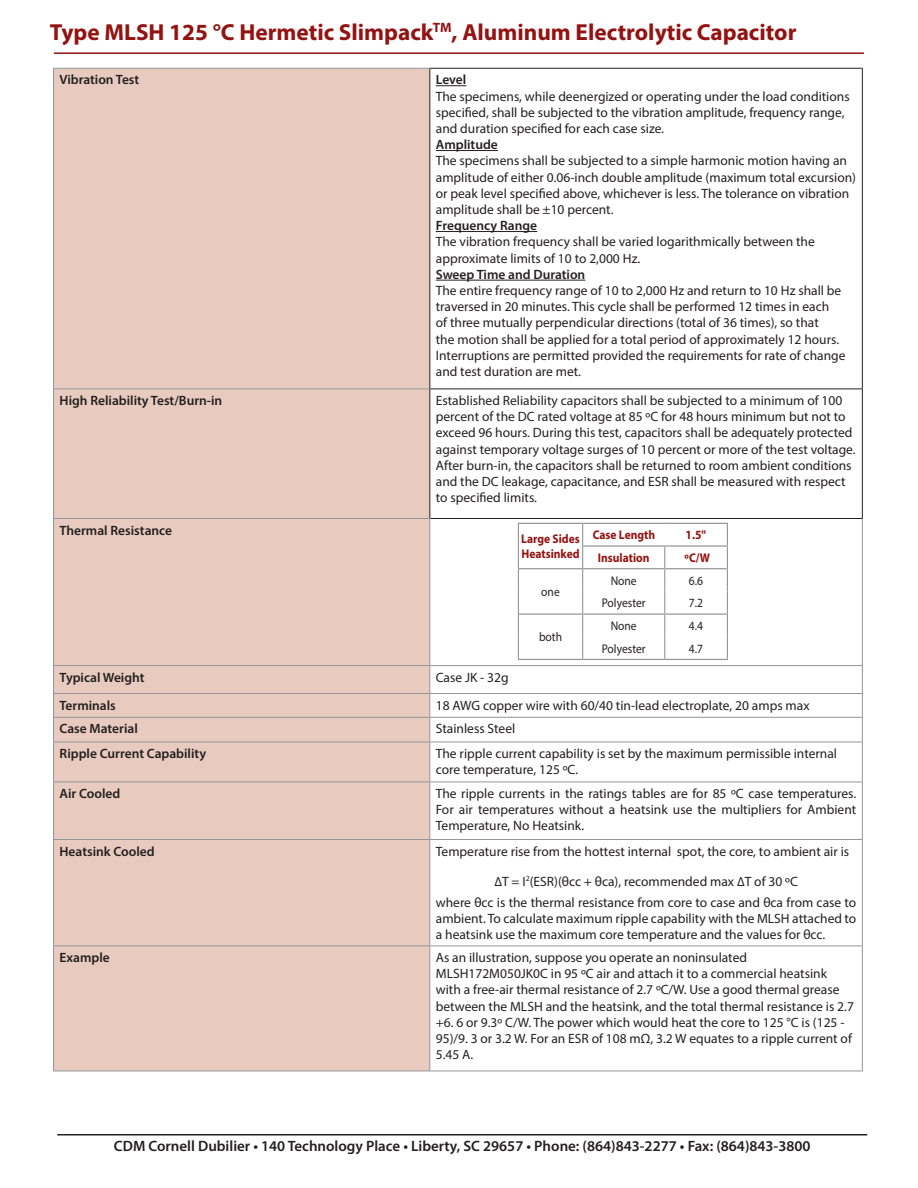
<style>
.page{position:relative;width:918px;height:1188px;background:#fff}
.page>*{position:absolute;margin:0;border:0;box-sizing:border-box;transform-origin:0 0}
.t1{font:700 23.25px "Myriad Pro";color:#931312}
.t2{font:600 15px "Myriad Pro";color:#231f20}
.t3{font:13.5px/16.2px "Myriad Pro";color:#231f20}
.t4{font:600 13.5px "Myriad Pro";color:#231f20}
.t5{font:700 12.6px/15.1px "Myriad Pro";color:#931312;scale:.91 1}
.t6{font:12.6px "Myriad Pro";color:#231f20;scale:.91 1}
</style>
<div class="page">
<hr style="left:57px;top:1134px;width:810px;height:2px;background:#231f20">
<hr style="left:54px;top:52px;width:810px;height:2px;background:#931312">
<div style="left:54px;top:69px;width:375px;height:1002px;background:#e8cbbe"></div>
<hr style="left:429px;top:68px;width:434px;height:1px;background:#231f20">
<hr style="left:429px;top:69px;width:1px;height:320px;background:#231f20">
<hr style="left:862px;top:69px;width:1px;height:320px;background:#231f20">
<hr style="left:429px;top:389px;width:434px;height:1px;background:#231f20">
<hr style="left:429px;top:389px;width:1px;height:129px;background:#231f20">
<hr style="left:862px;top:389px;width:1px;height:129px;background:#231f20">
<hr style="left:430px;top:518px;width:433px;height:1px;background:#231f20">
<hr style="left:53px;top:68px;width:376px;height:1px;background:#939598">
<hr style="left:53px;top:69px;width:1px;height:320px;background:#939598">
<hr style="left:53px;top:389px;width:376px;height:1px;background:#939598">
<hr style="left:53px;top:389px;width:1px;height:129px;background:#939598">
<hr style="left:53px;top:518px;width:377px;height:1px;background:#939598">
<hr style="left:53px;top:519px;width:1px;height:146px;background:#939598">
<hr style="left:429px;top:519px;width:1px;height:146px;background:#939598">
<hr style="left:862px;top:519px;width:1px;height:146px;background:#939598">
<hr style="left:53px;top:665px;width:377px;height:1px;background:#939598">
<hr style="left:430px;top:665px;width:433px;height:1px;background:#939598">
<hr style="left:53px;top:693px;width:377px;height:1px;background:#939598">
<hr style="left:430px;top:693px;width:433px;height:1px;background:#939598">
<hr style="left:53px;top:717px;width:377px;height:1px;background:#939598">
<svg style="left:53px;top:666px;width:1px;height:76px"></svg>
<hr style="left:430px;top:717px;width:433px;height:1px;background:#939598">
<svg style="left:429px;top:666px;width:1px;height:76px"></svg>
<svg style="left:862px;top:666px;width:1px;height:76px"></svg>
<hr style="left:53px;top:742px;width:377px;height:1px;background:#939598">
<hr style="left:53px;top:742px;width:1px;height:40px;background:#939598">
<hr style="left:430px;top:742px;width:433px;height:1px;background:#939598">
<hr style="left:429px;top:742px;width:1px;height:40px;background:#939598">
<hr style="left:862px;top:742px;width:1px;height:40px;background:#939598">
<hr style="left:53px;top:782px;width:377px;height:1px;background:#939598">
<hr style="left:53px;top:782px;width:1px;height:57px;background:#939598">
<hr style="left:430px;top:782px;width:433px;height:1px;background:#939598">
<hr style="left:429px;top:782px;width:1px;height:57px;background:#939598">
<hr style="left:862px;top:782px;width:1px;height:57px;background:#939598">
<hr style="left:53px;top:839px;width:377px;height:1px;background:#939598">
<hr style="left:53px;top:840px;width:1px;height:106px;background:#939598">
<hr style="left:430px;top:839px;width:433px;height:1px;background:#939598">
<hr style="left:429px;top:840px;width:1px;height:106px;background:#939598">
<hr style="left:862px;top:840px;width:1px;height:106px;background:#939598">
<hr style="left:53px;top:946px;width:377px;height:1px;background:#939598">
<hr style="left:53px;top:946px;width:1px;height:125px;background:#939598">
<hr style="left:430px;top:946px;width:433px;height:1px;background:#939598">
<hr style="left:429px;top:946px;width:1px;height:125px;background:#939598">
<hr style="left:862px;top:946px;width:1px;height:125px;background:#939598">
<hr style="left:53px;top:1071px;width:377px;height:1px;background:#939598">
<hr style="left:430px;top:1071px;width:433px;height:1px;background:#939598">
<hr style="left:436px;top:85px;width:30px;height:1px;background:#231f20">
<hr style="left:436px;top:150px;width:62px;height:1px;background:#231f20">
<hr style="left:436px;top:231px;width:101px;height:1px;background:#231f20">
<hr style="left:436px;top:280px;width:149px;height:1px;background:#231f20">
<hr style="left:518px;top:659px;width:65px;height:1px;background:#969696">
<hr style="left:583px;top:659px;width:82px;height:1px;background:#969696">
<hr style="left:665px;top:659px;width:63px;height:1px;background:#969696">
<svg style="left:518px;top:523px;width:210px;height:136px"></svg>
<p class="t1" style="left:50px;top:17px;width:748px">Type MLSH 125 °C Hermetic Slimpack<sup>TM</sup>, Aluminum Electrolytic Capacitor</p>
<p class="t4" style="left:60px;top:71px;width:81px">Vibration Test</p>
<p class="t4" style="left:436px;top:71px;width:32px">Level</p>
<p class="t3" style="left:436px;top:88px;width:415px">The specimens, while deenergized or operating under the load conditions specified, shall be subjected to the vibration amplitude, frequency range, and duration specified for each case size.</p>
<p class="t4" style="left:436px;top:136px;width:64px">Amplitude</p>
<p class="t3" style="left:436px;top:153px;width:422px">The specimens shall be subjected to a simple harmonic motion having an amplitude of either 0.06-inch double amplitude (maximum total excursion) or peak level specified above, whichever is less. The tolerance on vibration amplitude shall be ±10 percent.</p>
<p class="t4" style="left:436px;top:217px;width:103px">Frequency Range</p>
<p class="t3" style="left:436px;top:234px;width:380px">The vibration frequency shall be varied logarithmically between the approximate limits of 10 to 2,000 Hz.</p>
<p class="t4" style="left:436px;top:266px;width:151px">Sweep Time and Duration</p>
<p class="t3" style="left:436px;top:282px;width:411px">The entire frequency range of 10 to 2,000 Hz and return to 10 Hz shall be traversed in 20 minutes. This cycle shall be performed 12 times in each<br>of three mutually perpendicular directions (total of 36 times), so that<br>the motion shall be applied for a total period of approximately 12 hours.<br>Interruptions are permitted provided the requirements for rate of change and test duration are met.</p>
<p class="t4" style="left:60px;top:392px;width:164px">High Reliability Test/Burn-in</p>
<p class="t3" style="left:436px;top:392px;width:421px">Established Reliability capacitors shall be subjected to a minimum of 100 percent of the DC rated voltage at 85 ºC for 48 hours minimum but not to exceed 96 hours. During this test, capacitors shall be adequately protected against temporary voltage surges of 10 percent or more of the test voltage.<br>After burn-in, the capacitors shall be returned to room ambient conditions and the DC leakage, capacitance, and ESR shall be measured with respect to specified limits.</p>
<p class="t4" style="left:60px;top:521px;width:114px">Thermal Resistance</p>
<p class="t5" style="left:521px;top:531px;width:66px">Large Sides<br>Heatsinked</p>
<p class="t5" style="left:593px;top:527px;width:70px">Case Length</p>
<p class="t5" style="left:686px;top:527px;width:24px">1.5"</p>
<p class="t5" style="left:598px;top:550px;width:58px">Insulation</p>
<p class="t5" style="left:685px;top:550px;width:29px">ºC/W</p>
<p class="t6" style="left:541px;top:584px;width:22px">one</p>
<p class="t6" style="left:539px;top:629px;width:27px">both</p>
<p class="t6" style="left:611px;top:573px;width:30px">None</p>
<p class="t6" style="left:689px;top:573px;width:17px">6.6</p>
<p class="t6" style="left:602px;top:595px;width:50px">Polyester</p>
<p class="t6" style="left:689px;top:595px;width:17px">7.2</p>
<p class="t6" style="left:611px;top:618px;width:30px">None</p>
<p class="t6" style="left:689px;top:618px;width:17px">4.4</p>
<p class="t6" style="left:602px;top:641px;width:50px">Polyester</p>
<p class="t6" style="left:689px;top:641px;width:17px">4.7</p>
<p class="t4" style="left:60px;top:669px;width:87px">Typical Weight</p>
<p class="t3" style="left:436px;top:669px;width:74px">Case JK - 32g</p>
<p class="t4" style="left:60px;top:697px;width:58px">Terminals</p>
<p class="t3" style="left:436px;top:697px;width:375px">18 AWG copper wire with 60/40 tin-lead electroplate, 20 amps max</p>
<p class="t4" style="left:60px;top:720px;width:80px">Case Material</p>
<p class="t3" style="left:436px;top:721px;width:81px">Stainless Steel</p>
<p class="t4" style="left:60px;top:745px;width:148px">Ripple Current Capability</p>
<p class="t3" style="left:436px;top:745px;width:403px">The ripple current capability is set by the maximum permissible internal core temperature, 125 ºC.</p>
<p class="t4" style="left:60px;top:785px;width:62px">Air Cooled</p>
<p class="t3" style="left:436px;top:785px;width:422px;text-align:justify">The ripple currents in the ratings tables are for 85 ºC case temperatures.<br>For air temperatures without a heatsink use the multipliers for Ambient Temperature, No Heatsink.</p>
<p class="t4" style="left:60px;top:842px;width:97px">Heatsink Cooled</p>
<p class="t3" style="left:436px;top:843px;width:415px">Temperature rise from the hottest internal spot, the core, to ambient air is</p>
<p class="t3" style="left:494px;top:873px;width:305px">∆T = I<sup>2</sup>(ESR)(θcc + θca), recommended max ∆T of 30 ºC</p>
<p class="t3" style="left:436px;top:894px;width:422px;text-align:justify">where θcc is the thermal resistance from core to case and θca from case to ambient. To calculate maximum ripple capability with the MLSH attached to a heatsink use the maximum core temperature and the values for θcc.</p>
<p class="t4" style="left:60px;top:949px;width:52px">Example</p>
<p class="t3" style="left:436px;top:949px;width:420px">As an illustration, suppose you operate an noninsulated MLSH172M050JK0C in 95 ºC air and attach it to a commercial heatsink with a free-air thermal resistance of 2.7 ºC/W. Use a good thermal grease between the MLSH and the heatsink, and the total thermal resistance is 2.7 +6. 6 or 9.3º C/W. The power which would heat the core to 125 °C is (125 - 95)/9. 3 or 3.2 W. For an ESR of 108 mΩ, 3.2 W equates to a ripple current of 5.45 A.</p>
<p class="t2" style="left:114px;top:1136px;width:698px">CDM Cornell Dubilier • 140 Technology Place • Liberty, SC 29657 • Phone: (864)843-2277 • Fax: (864)843-3800</p>
</div>
